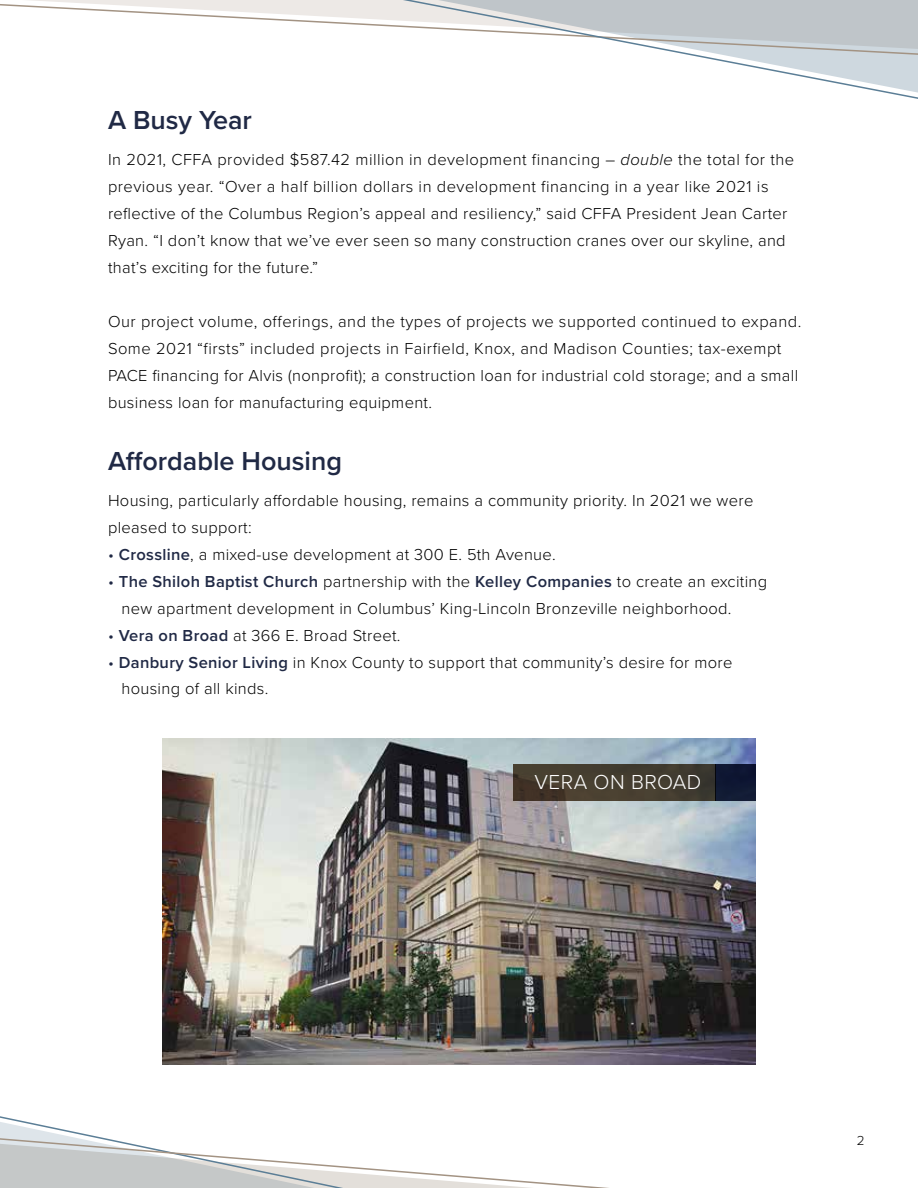
<style>
.page{position:relative;width:918px;height:1188px;background:#fff}
.page>*{position:absolute;margin:0;border:0;box-sizing:border-box;transform-origin:0 0}
.t1{font:600 27px "Proxima Nova";color:#202945}
.t2{font:300 21px "Proxima Nova";letter-spacing:.02em;color:#fff}
.t3{font:300 16.5px/27px "Proxima Nova";letter-spacing:.02em;color:#000}
.t4{font:300 13.5px "Proxima Nova";color:#000}
.s1{font-style:italic}
.s2{color:#202945}
.s3{font-weight:600;color:#202945}
</style>
<div class="page">
<svg style="left:0;top:1116px;width:609px;height:72px"></svg>
<svg style="left:0;top:0;width:397px;height:27px"></svg>
<svg style="left:397px;top:0;width:521px;height:99px"></svg>
<img style="left:162px;top:738px;width:594px;height:327px">
<div style="left:716px;top:764px;width:40px;height:37px;background:#0f1833"></div>
<div style="left:513px;top:764px;width:203px;height:37px;background:linear-gradient(to right,#483c2c,#3f3c31)"></div>
<h1 class="t1" style="left:108px;top:100px;width:145px">A Busy Year</h1>
<p class="t3" style="left:108px;top:145px;width:688px">In 2021, CFFA provided $587.42 million in development financing – <span class="s1">double</span> the total for the previous year. “Over a half billion dollars in development financing in a year like 2021 is reflective of the Columbus Region’s appeal and resiliency,” said CFFA President Jean Carter Ryan. “I don’t know that we’ve ever seen so many construction cranes over our skyline, and that’s exciting for the future.”</p>
<p class="t3" style="left:108px;top:307px;width:695px">Our project volume, offerings, and the types of projects we supported continued to expand.<br>Some 2021 “firsts” included projects in Fairfield, Knox, and Madison Counties; tax-exempt PACE financing for Alvis (nonprofit); a construction loan for industrial cold storage; and a small business loan for manufacturing equipment.</p>
<h1 class="t1" style="left:108px;top:441px;width:236px">Affordable Housing</h1>
<p class="t3" style="left:108px;top:486px;width:647px">Housing, particularly affordable housing, remains a community priority. In 2021 we were pleased to support:</p>
<p class="t3" style="left:108px;top:540px;width:449px"><span class="s2">•</span> <span class="s3">Crossline</span>, a mixed-use development at 300 E. 5th Avenue.</p>
<p class="t3" style="left:121px;top:567px;width:647px;text-indent:-13px"><span class="s2">•</span> <span class="s3">The Shiloh Baptist Church</span> partnership with the <span class="s3">Kelley Companies</span> to create an exciting new apartment development in Columbus’ King-Lincoln Bronzeville neighborhood.</p>
<p class="t3" style="left:108px;top:621px;width:294px"><span class="s2">•</span> <span class="s3">Vera on Broad</span> at 366 E. Broad Street.</p>
<p class="t3" style="left:121px;top:648px;width:612px;text-indent:-13px"><span class="s2">•</span> <span class="s3">Danbury Senior Living</span> in Knox County to support that community’s desire for more housing of all kinds.</p>
<p class="t2" style="left:535px;top:767px;width:168px">VERA ON BROAD</p>
<p class="t4" style="left:857px;top:1130px;width:9px">2</p>
</div>
